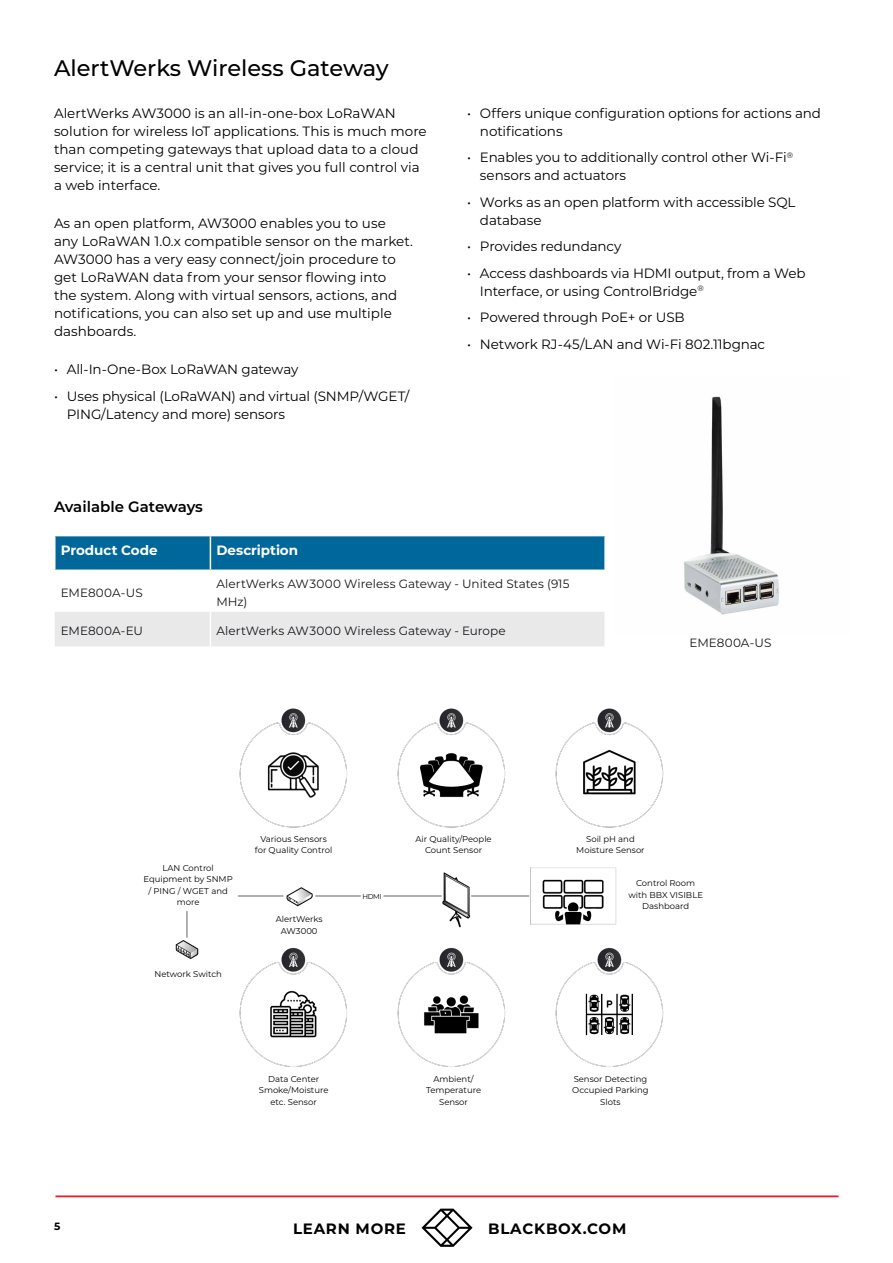
<style>
.page{position:relative;width:893px;height:1263px;background:#fff}
.page>*{position:absolute;margin:0;border:0;box-sizing:border-box;transform-origin:0 0}
.t1{font:500 22.5px "Montserrat";color:#000}
.t2{font:700 15px "Montserrat";letter-spacing:.05em;color:#000}
.t3{font:600 15px "Montserrat";color:#000}
.t4{font:13.5px/18px "Montserrat";color:#000}
.t5{font:700 13.5px "Montserrat";letter-spacing:-.005em;color:#fff}
.t6{font:12px/18px "Montserrat";letter-spacing:.005em;color:#18171c}
.t7{font:700 10.5px "Montserrat";color:#000}
.t8{font:8.4px/11.2px "Montserrat";color:#000;text-align:center}
.t9{font:7.05px "Montserrat";color:#000}
</style>
<div class="page">
<hr style="left:55px;top:1195px;width:783px;height:2px;background:#ed1d24">
<svg style="left:421px;top:1208px;width:52px;height:39px"></svg>
<img style="left:684px;top:396px;width:96px;height:219px">
<img style="left:175px;top:708px;width:489px;height:359px">
<div style="left:56px;top:536px;width:548px;height:33px;background:#00679b"></div>
<div style="left:55px;top:612px;width:549px;height:34px;background:#e9e9ea"></div>
<hr style="left:210px;top:536px;width:1px;height:33px;background:#fff">
<hr style="left:210px;top:612px;width:1px;height:34px;background:#fff">
<h1 class="t1" style="left:54px;top:52px;width:336px">AlertWerks Wireless Gateway</h1>
<p class="t4" style="left:54px;top:104px;width:374px">AlertWerks AW3000 is an all-in-one-box LoRaWAN solution for wireless IoT applications. This is much more than competing gateways that upload data to a cloud service; it is a central unit that gives you full control via a web interface.</p>
<p class="t4" style="left:54px;top:214px;width:360px">As an open platform, AW3000 enables you to use any LoRaWAN 1.0.x compatible sensor on the market.<br>AW3000 has a very easy connect/join procedure to get LoRaWAN data from your sensor flowing into<br>the system. Along with virtual sensors, actions, and notifications, you can also set up and use multiple dashboards.</p>
<p class="t4" style="left:54px;top:360px;width:246px">• All-In-One-Box LoRaWAN gateway</p>
<p class="t4" style="left:67px;top:387px;width:344px;text-indent:-13px">• Uses physical (LoRaWAN) and virtual (SNMP/WGET/<br>PING/Latency and more) sensors</p>
<p class="t3" style="left:54px;top:496px;width:150px">Available Gateways</p>
<p class="t4" style="left:480px;top:104px;width:343px;text-indent:-13px">• Offers unique configuration options for actions and notifications</p>
<p class="t4" style="left:480px;top:148px;width:315px;text-indent:-13px">• Enables you to additionally control other Wi-Fi<sup>® </sup>sensors and actuators</p>
<p class="t4" style="left:480px;top:193px;width:317px;text-indent:-13px">• Works as an open platform with accessible SQL database</p>
<p class="t4" style="left:467px;top:237px;width:156px">• Provides redundancy</p>
<p class="t4" style="left:480px;top:264px;width:327px;text-indent:-13px">• Access dashboards via HDMI output, from a Web<br>Interface, or using ControlBridge<sup>®</sup></p>
<p class="t4" style="left:467px;top:308px;width:219px">• Powered through PoE+ or USB</p>
<p class="t4" style="left:467px;top:335px;width:299px">• Network RJ-45/LAN and Wi-Fi 802.11bgnac</p>
<p class="t5" style="left:61px;top:540px;width:98px">Product Code</p>
<p class="t5" style="left:216px;top:540px;width:83px">Description</p>
<p class="t6" style="left:61px;top:583px;width:84px">EME800A-US</p>
<p class="t6" style="left:216px;top:574px;width:355px">AlertWerks AW3000 Wireless Gateway - United States (915<br>MHz)</p>
<p class="t6" style="left:61px;top:621px;width:84px">EME800A-EU</p>
<p class="t6" style="left:216px;top:621px;width:291px">AlertWerks AW3000 Wireless Gateway - Europe</p>
<p class="t6" style="left:689px;top:633px;width:84px">EME800A-US</p>
<p class="t8" style="left:255px;top:833px;width:79px">Various Sensors for Quality Control</p>
<p class="t8" style="left:415px;top:833px;width:78px">Air Quality/People<br>Count Sensor</p>
<p class="t8" style="left:576px;top:833px;width:70px">Soil pH and<br>Moisture Sensor</p>
<p class="t8" style="left:144px;top:862px;width:91px">LAN Control<br>Equipment by SNMP / PING / WGET and more</p>
<p class="t8" style="left:155px;top:968px;width:69px">Network Switch</p>
<p class="t8" style="left:276px;top:913px;width:48px">AlertWerks<br>AW3000</p>
<p class="t9" style="left:362px;top:892px;width:21px">HDMI</p>
<p class="t8" style="left:259px;top:1073px;width:71px">Data Center<br>Smoke/Moisture etc. Sensor</p>
<p class="t8" style="left:426px;top:1073px;width:57px">Ambient/<br>Temperature<br>Sensor</p>
<p class="t8" style="left:628px;top:877px;width:76px">Control Room with BBX VISIBLE<br>Dashboard</p>
<p class="t8" style="left:572px;top:1073px;width:78px">Sensor Detecting<br>Occupied Parking<br>Slots</p>
<p class="t7" style="left:54px;top:1218px;width:8px">5</p>
<p class="t2" style="left:293px;top:1217px;width:114px">LEARN MORE</p>
<p class="t2" style="left:488px;top:1217px;width:140px">BLACKBOX.COM</p>
</div>
